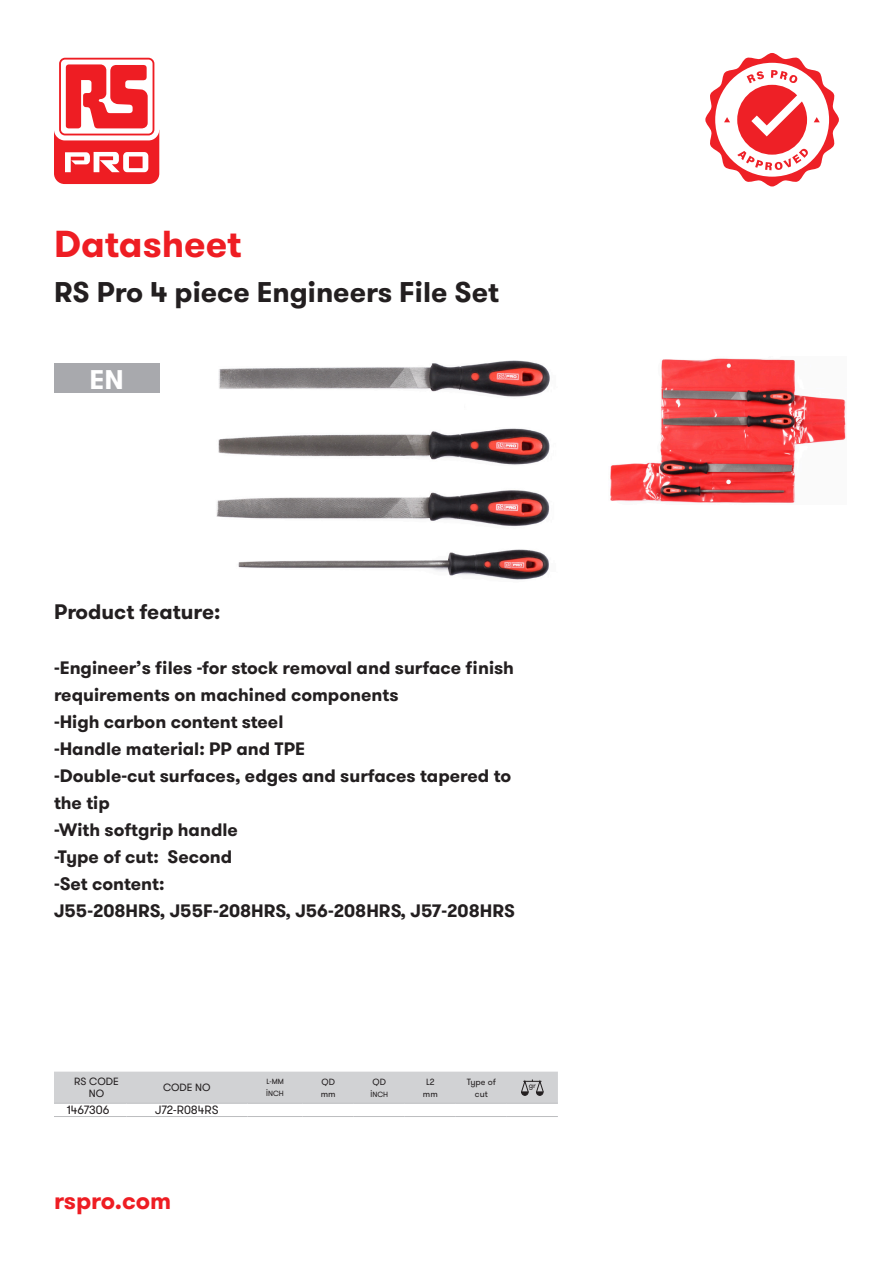
<style>
.page{position:relative;width:893px;height:1263px;background:#fff}
.page>*{position:absolute;margin:0;border:0;box-sizing:border-box;transform-origin:0 0}
.t1{font:700 37.5px "GT Walsheim Pro";color:#ee1d23}
.t2{font:700 28.5px "GT Walsheim Pro";color:#231f20}
.t3{font:700 27px "GT Walsheim Pro";color:#fff}
.t4{font:700 24px "GT Walsheim Pro";color:#ee1d23}
.t5{font:700 21px "GT Walsheim Pro";color:#231f20}
.t6{font:700 18px/27px "GT Walsheim Pro";color:#231f20}
.t7{font:12px "GT Walsheim Pro";color:#231f20}
.t8{font:10.5px/12px "GT Walsheim Pro";color:#231f20;text-align:center}
.t9{font:9px/12px "GT Walsheim Pro";color:#231f20;text-align:center}
.t10{font:7.5px/12px "GT Walsheim Pro";color:#231f20}
</style>
<div class="page">
<img style="left:216px;top:360px;width:334px;height:220px">
<div style="left:54px;top:364px;width:105px;height:29px;background:#a8a9ad"></div>
<hr style="left:247px;top:1116px;width:56px;height:1px;background:#bcbdc0">
<hr style="left:303px;top:1116px;width:51px;height:1px;background:#bcbdc0">
<hr style="left:354px;top:1116px;width:51px;height:1px;background:#bcbdc0">
<hr style="left:405px;top:1116px;width:51px;height:1px;background:#bcbdc0">
<hr style="left:456px;top:1116px;width:51px;height:1px;background:#bcbdc0">
<hr style="left:507px;top:1116px;width:51px;height:1px;background:#bcbdc0">
<hr style="left:54px;top:1116px;width:72px;height:1px;background:#bcbdc0">
<hr style="left:126px;top:1116px;width:121px;height:1px;background:#bcbdc0">
<div style="left:54px;top:1071px;width:504px;height:33px;background:#d1d2d4"></div>
<img style="left:610px;top:358px;width:236px;height:145px">
<svg style="left:54px;top:53px;width:105px;height:87px"></svg>
<svg style="left:54px;top:58px;width:105px;height:126px"></svg>
<svg style="left:705px;top:53px;width:134px;height:133px"></svg>
<h1 class="t1" style="left:54px;top:219px;width:189px">Datasheet</h1>
<h2 class="t2" style="left:54px;top:273px;width:446px">RS Pro 4 piece Engineers File Set</h2>
<h3 class="t3" style="left:90px;top:361px;width:36px">EN</h3>
<p class="t5" style="left:54px;top:598px;width:168px">Product feature:</p>
<p class="t6" style="left:54px;top:654px;width:463px">-Engineer’s files -for stock removal and surface finish requirements on machined components<br>-High carbon content steel<br>-Handle material: PP and TPE<br>-Double-cut surfaces, edges and surfaces tapered to the tip<br>-With softgrip handle<br>-Type of cut: Second<br>-Set content:<br>J55-208HRS, J55F-208HRS, J56-208HRS, J57-208HRS</p>
<p class="t8" style="left:74px;top:1076px;width:46px">RS CODE<br>NO</p>
<p class="t8" style="left:163px;top:1082px;width:49px">CODE NO</p>
<p class="t10" style="left:266px;top:1076px;width:19px">L-MM<br>İNCH</p>
<p class="t9" style="left:321px;top:1076px;width:16px;text-align:left">QD mm</p>
<p class="t9" style="left:373px;top:1076px;width:15px">QD</p>
<p class="t10" style="left:370px;top:1088px;width:19px">İNCH</p>
<p class="t9" style="left:423px;top:1076px;width:16px">L2 mm</p>
<p class="t9" style="left:467px;top:1076px;width:31px">Type of cut</p>
<p class="t10" style="left:529px;top:1080px;width:9px">gr</p>
<p class="t7" style="left:67px;top:1103px;width:44px">1467306</p>
<p class="t7" style="left:155px;top:1103px;width:65px">J72-R084RS</p>
<h3 class="t4" style="left:54px;top:1185px;width:119px">rspro.com</h3>
</div>
